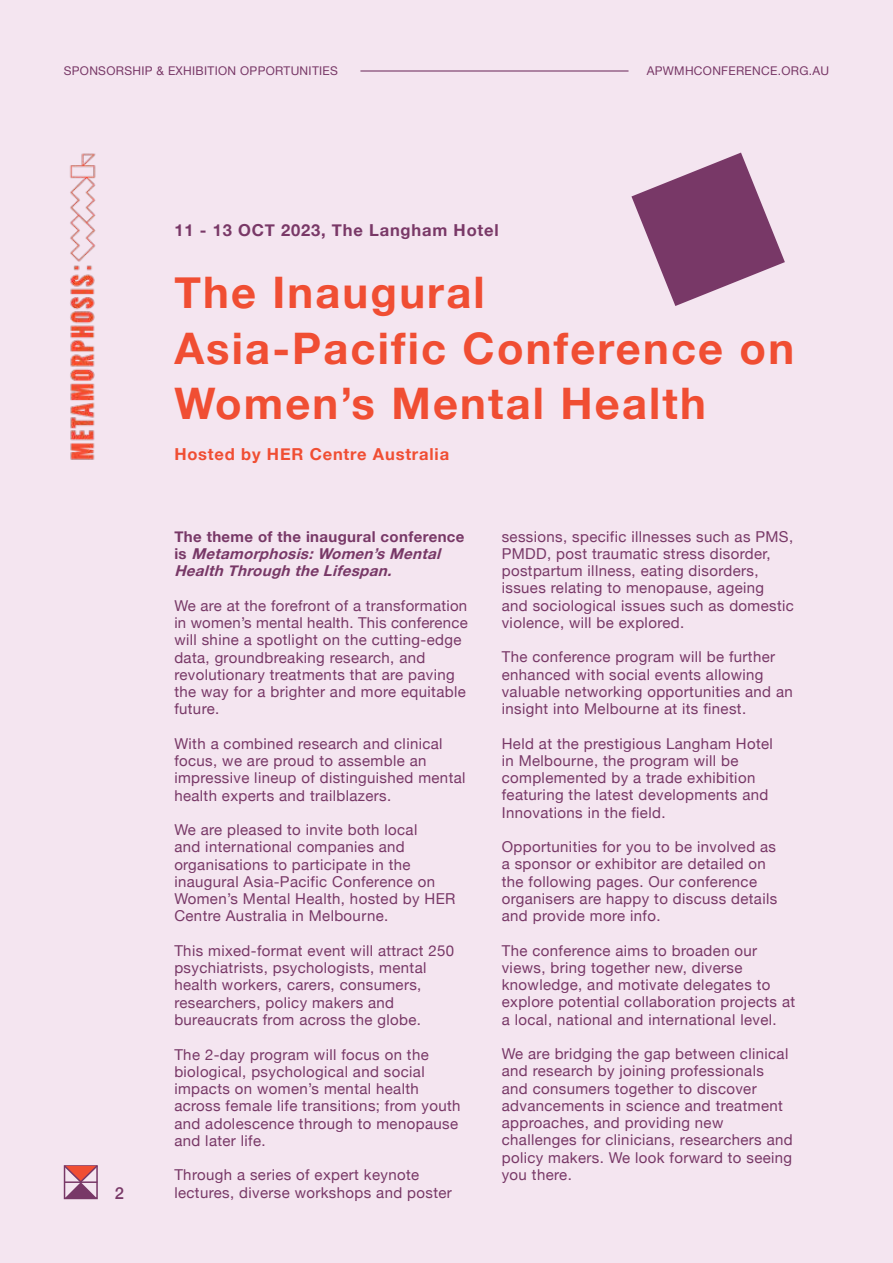
<style>
.page{position:relative;width:893px;height:1263px;background:#f4e5f0}
.page>*{position:absolute;margin:0;border:0;box-sizing:border-box;transform-origin:0 0}
.t1{font:700 43.5px/55.5px "Helvetica Neue";letter-spacing:.05em;color:#f04e33}
.t2{font:700 16.5px "Helvetica Neue";letter-spacing:.05em;color:#793867}
.t3{font:700 16.5px "Helvetica Neue";letter-spacing:.05em;color:#f04e33}
.t4{font:500 16.5px "Helvetica Neue";color:#783867}
.t5{font:15px/17.2px "Helvetica Neue";letter-spacing:.025em;color:#783867}
.t6{font:italic 700 15px/17.2px "Helvetica Neue";color:#783867}
.t7{font:12px "Helvetica Neue";letter-spacing:.025em;color:#783867}
.s1{font-style:normal}
</style>
<div class="page">
<svg style="left:631px;top:153px;width:154px;height:153px"></svg>
<img style="left:70px;top:153px;width:26px;height:307px">
<hr style="left:360px;top:70px;width:268px;height:2px;background:#783867">
<svg style="left:63px;top:1165px;width:35px;height:35px"></svg>
<hr style="left:64px;top:1181px;width:33px;height:2px;background:#783867">
<p class="t7" style="left:64px;top:62px;width:276px">SPONSORSHIP &amp; EXHIBITION OPPORTUNITIES</p>
<p class="t7" style="left:647px;top:62px;width:184px">APWMHCONFERENCE.ORG.AU</p>
<p class="t2" style="left:174px;top:217px;width:326px">11 - 13 OCT 2023, The Langham Hotel</p>
<h1 class="t1" style="left:174px;top:266px;width:621px">The Inaugural<br>Asia-Pacific Conference on<br>Women’s Mental Health</h1>
<p class="t4" style="left:115px;top:1180px;width:11px">2</p>
<p class="t3" style="left:174px;top:441px;width:276px">Hosted by HER Centre Australia</p>
<p class="t6" style="left:174px;top:528px;width:292px"><span class="s1">The theme of the inaugural conference i s</span> Metamorphosis:Women’sMental<br>HealthThroughtheLifespan.</p>
<p class="t5" style="left:174px;top:598px;width:295px">We are at the forefront of a transformation in women’s mental health. This conference will shine a spotlight on the cutting-edge data, groundbreaking research, and revolutionary treatments that are paving the way for a brighter and more equitable future.</p>
<p class="t5" style="left:174px;top:736px;width:293px">With a combined research and clinical focus, we are proud to assemble an impressive lineup of distinguished mental health experts and trailblazers.</p>
<p class="t5" style="left:174px;top:822px;width:283px">We are pleased to invite both local<br>and international companies and organisations to participate in the inaugural Asia-Pacific Conference on Women’s Mental Health, hosted by HER Centre Australia in Melbourne.</p>
<p class="t5" style="left:174px;top:943px;width:281px">This mixed-format event will attract 250 psychiatrists, psychologists, mental health workers, carers, consumers, researchers, policy makers and bureaucrats from across the globe.</p>
<p class="t5" style="left:174px;top:1046px;width:288px">The 2-day program will focus on the biological, psychological and social impacts on women’s mental health across female life transitions; from youth and adolescence through to menopause and later life.</p>
<p class="t5" style="left:174px;top:1167px;width:279px">Through a series of expert keynote lectures, diverse workshops and poster</p>
<p class="t5" style="left:502px;top:528px;width:294px">sessions, specific illnesses such as PMS, PMDD, post traumatic stress disorder, postpartum illness, eating disorders, issues relating to menopause, ageing<br>and sociological issues such as domestic violence, will be explored.</p>
<p class="t5" style="left:502px;top:649px;width:293px">The conference program will be further enhanced with social events allowing valuable networking opportunities and an insight into Melbourne at its finest.</p>
<p class="t5" style="left:502px;top:735px;width:273px">Held at the prestigious Langham Hotel in Melbourne, the program will be complemented by a trade exhibition featuring the latest developments and Innovations in the field.</p>
<p class="t5" style="left:502px;top:839px;width:277px">Opportunities for you to be involved as a sponsor or exhibitor are detailed on the following pages. Our conference organisers are happy to discuss details and provide more info.</p>
<p class="t5" style="left:502px;top:942px;width:295px">The conference aims to broaden our views, bring together new, diverse knowledge, and motivate delegates to explore potential collaboration projects at a local, national and international level.</p>
<p class="t5" style="left:502px;top:1046px;width:292px">We are bridging the gap between clinical and research by joining professionals and consumers together to discover advancements in science and treatment approaches, and providing new challenges for clinicians, researchers and policy makers. We look forward to seeing you there.</p>
</div>
